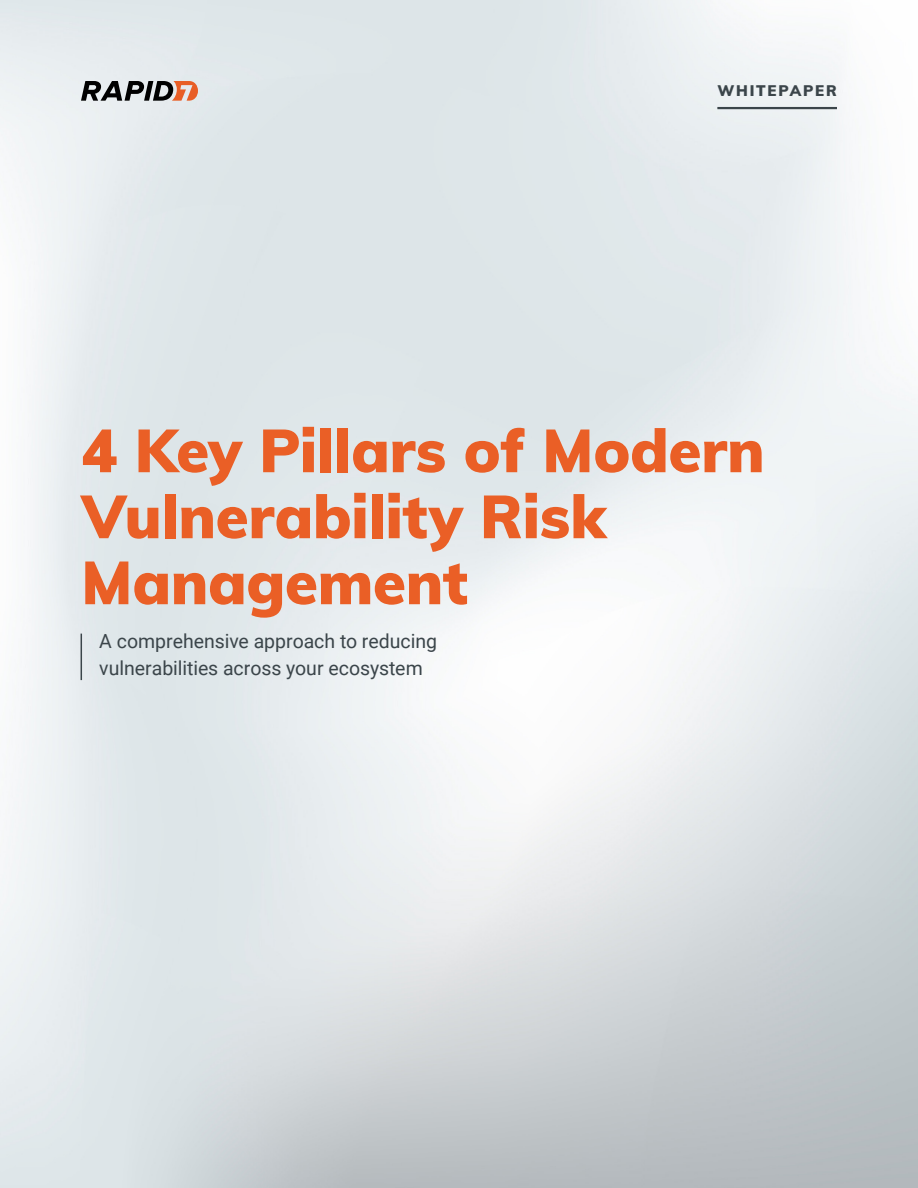
<style>
.page{position:relative;width:918px;height:1188px;background:#fff}
.page>*{position:absolute;margin:0;border:0;box-sizing:border-box;transform-origin:0 0}
.Cover_Title___Orange{font:900 60px/66px "Muli";letter-spacing:-.005em;color:#ea5f26}
.Cover_Subheadine___D{font:19.5px/27px "Roboto";letter-spacing:-.005em;color:#3b454a}
.t1{font:900 15px "Muli";letter-spacing:.115em;color:#3b454a}
</style>
<div class="page">
<hr style="left:717px;top:107px;width:120px;height:2px;background:#3b454a">
<hr style="left:81px;top:634px;width:1px;height:46px;background:#3b454a">
<svg style="left:81px;top:81px;width:117px;height:20px;background:#867670"></svg>
<p class="t1" style="left:717px;top:80px;width:121px">WHITEPAPER</p>
<p class="Cover_Title___Orange" style="left:81px;top:415px;width:685px">4 Key Pillars of Modern<br>Vulnerability Risk<br>Management</p>
<p class="Cover_Subheadine___D" style="left:99px;top:627px;width:339px">A comprehensive approach to reducing vulnerabilities across your ecosystem</p>
</div>
